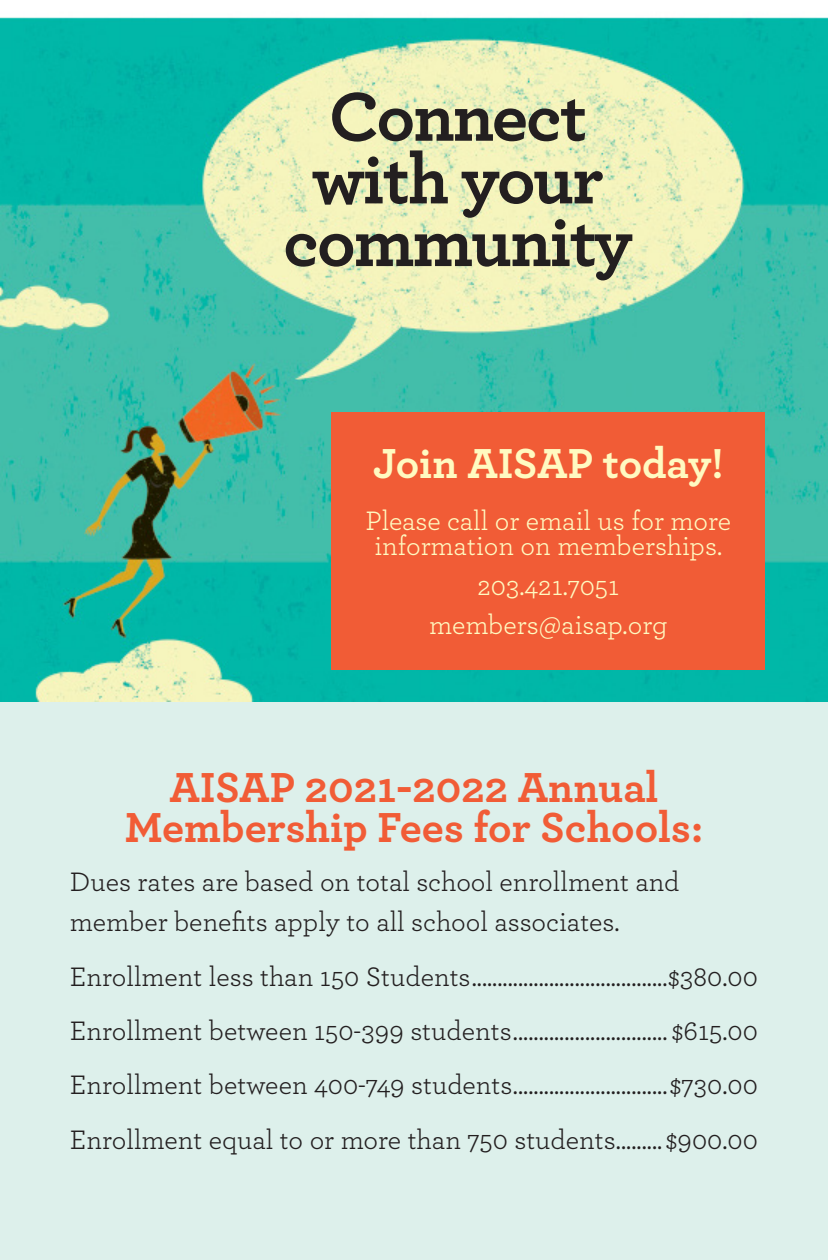
<style>
.page{position:relative;width:828px;height:1260px;background:#fff}
.page>*{position:absolute;margin:0;border:0;box-sizing:border-box;transform-origin:0 0}
.headlines{font:700 72.4px/62.6px "Archer";letter-spacing:-.025em;color:#231f20;text-align:center}
.title_2{font:700 44px/40px "Archer";color:#f15c36;text-align:center}
.title_2-2{font:700 44px "Archer";color:#fffac1}
.dot_dot_dot{font:28px "Archer";color:#231f20}
.body_2{font:28px/40px "Archer";color:#231f20}
.body_2-2{font:28px/25px "Archer";color:#fffac1;text-align:center}
</style>
<div class="page">
<div style="left:0;top:691px;width:828px;height:569px;background:#ddf0eb"></div>
<img style="left:0;top:17px;width:828px;height:685px">
<div style="left:332px;top:413px;width:433px;height:257px;background:#f15c36"></div>
<p class="headlines" style="left:283px;top:81px;width:351px">Connect with your community</p>
<p class="title_2-2" style="left:373px;top:429px;width:353px">Join AISAP today!</p>
<p class="body_2-2" style="left:365px;top:507px;width:367px">Please call or email us for more information on memberships.</p>
<p class="body_2-2" style="left:477px;top:572px;width:143px">203.421.7051</p>
<p class="body_2-2" style="left:429px;top:611px;width:240px">members@aisap.org</p>
<p class="title_2" style="left:125px;top:765px;width:580px">AISAP 2021-2022 Annual<br>Membership Fees for Schools:</p>
<p class="body_2" style="left:70px;top:861px;width:611px">Dues rates are based on total school enrollment and member benefits apply to all school associates.</p>
<p class="dot_dot_dot" style="left:70px;top:957px;width:690px">Enrollment less than 150 Students......................................$380.00</p>
<p class="dot_dot_dot" style="left:70px;top:1011px;width:690px">Enrollment between 150-399 students.............................. $615.00</p>
<p class="dot_dot_dot" style="left:70px;top:1066px;width:690px">Enrollment between 400-749 students..............................$730.00</p>
<p class="dot_dot_dot" style="left:70px;top:1120px;width:690px">Enrollment equal to or more than 750 students.........$900.00</p>
</div>
